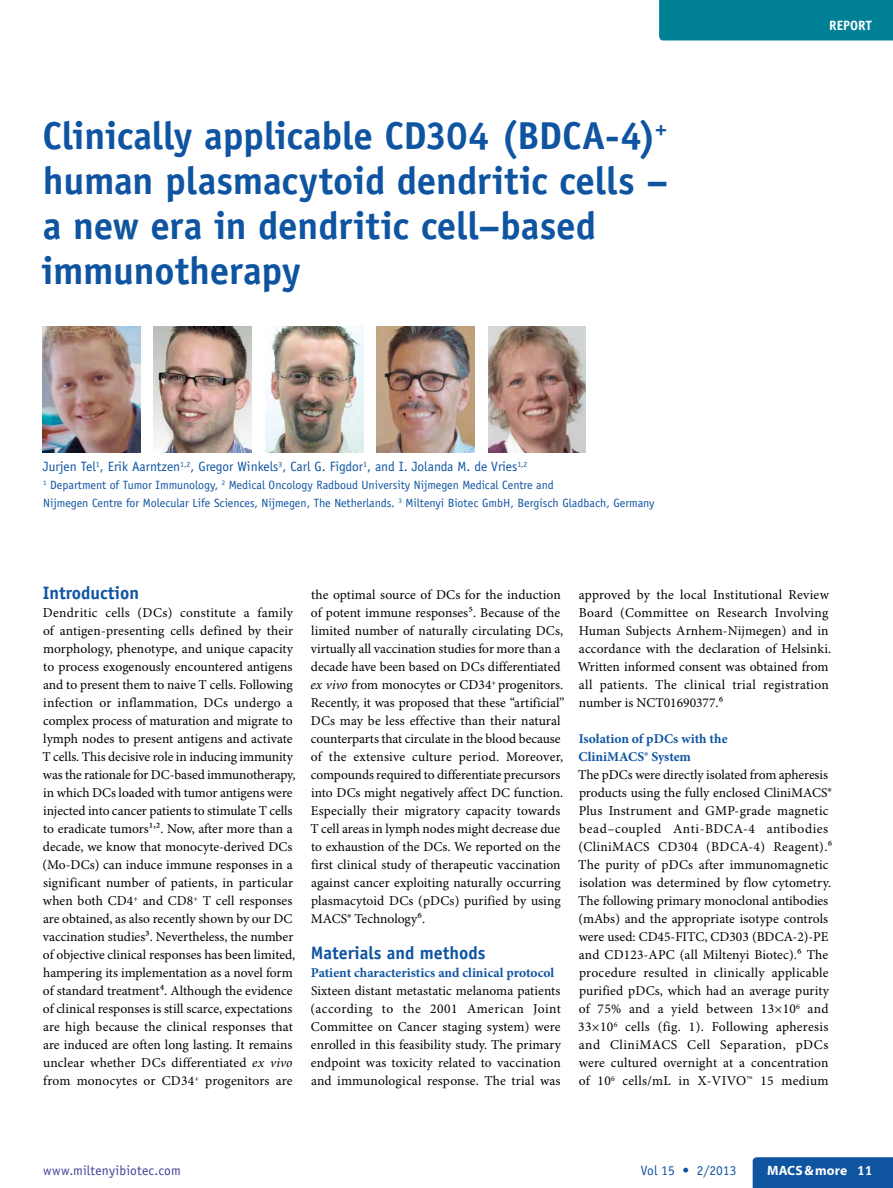
<style>
.page{position:relative;width:893px;height:1188px;background:#fff}
.page>*{position:absolute;margin:0;border:0;box-sizing:border-box;transform-origin:0 0}
.t1{font:700 39px/45px "Officina Sans Std";letter-spacing:-.005em;color:#0f54a1}
.t2{font:700 18px "Officina Sans Std";color:#0f54a1}
.t3{font:13.5px/18px "Minion Pro";letter-spacing:.005em;color:#000}
.t4{font:13.5px "Officina Sans Std";color:#0f54a1}
.t5{font:700 13.5px/18px "Minion Pro";color:#0f54a1}
.t6{font:13.5px "Officina Sans Std";letter-spacing:.01em;color:#414099}
.t7{font:700 13.5px "Myriad Pro";letter-spacing:.01em;color:#fff}
.t8{font:700 13.5px "Officina Sans Std";color:#fff}
.t9{font:12px/18px "Officina Sans Std";color:#0f54a1}
.s1{font-style:italic}
.s2{font-family:"Officina Sans Std"}
</style>
<div class="page">
<img style="left:43px;top:326px;width:97px;height:126px">
<img style="left:154px;top:326px;width:98px;height:126px">
<img style="left:265px;top:326px;width:98px;height:126px">
<img style="left:377px;top:326px;width:98px;height:126px">
<img style="left:488px;top:326px;width:98px;height:126px">
<div style="left:753px;top:1157px;width:140px;height:31px;background:#0f54a1"></div>
<div style="left:659px;top:0;width:234px;height:40px;background:#008094"></div>
<h1 class="t1" style="left:41px;top:112px;width:628px">Clinically applicable CD304 (BDCA-4)<sup>+ </sup>human plasmacytoid dendritic cells – a new era in dendritic cell–based immunotherapy</h1>
<p class="t4" style="left:43px;top:459px;width:486px">Jurjen Tel<sup>1</sup>, Erik Aarntzen<sup>1,2</sup>, Gregor Winkels<sup>3</sup>, Carl G. Figdor<sup>1</sup>, and I. Jolanda M. de Vries<sup>1,2</sup></p>
<p class="t9" style="left:43px;top:476px;width:613px"><sup>1</sup> Department of Tumor Immunology, <sup>2</sup> Medical Oncology Radboud University Nijmegen Medical Centre and<br>Nijmegen Centre for Molecular Life Sciences, Nijmegen, The Netherlands. <sup>3</sup> Miltenyi Biotec GmbH, Bergisch Gladbach, Germany</p>
<p class="t8" style="left:829px;top:17px;width:37px">Report</p>
<h2 class="t2" style="left:43px;top:582px;width:98px">Introduction</h2>
<p class="t3" style="left:42px;top:604px;width:254px">Dendritic cells (DCs) constitute a family of antigen-presenting cells defined by their morphology, phenotype, and unique capacity to process exogenously encountered antigens and to present them to naive T cells. Following infection or inflammation, DCs undergo a complex process of maturation and migrate to lymph nodes to present antigens and activate T cells. This decisive role in inducing immunity was the rationale for DC-based immunotherapy, in which DCs loaded with tumor antigens were injected into cancer patients to stimulate T cells to eradicate tumors¹,². Now, after more than a decade, we know that monocyte-derived DCs (Mo-DCs) can induce immune responses in a significant number of patients, in particular when both CD4<sup>+</sup> and CD8<sup>+</sup> T cell responses are obtained, as also recently shown by our DC vaccination studies³. Nevertheless, the number of objective clinical responses has been limited, hampering its implementation as a novel form of standard treatment⁴. Although the evidence of clinical responses is still scarce, expectations are high because the clinical responses that are induced are often long lasting. It remains unclear whether DCs differentiated <span class="s1">ex vivo </span>from monocytes or CD34<sup>+</sup> progenitors are</p>
<p class="t3" style="left:310px;top:586px;width:256px">the optimal source of DCs for the induction of potent immune responses⁵. Because of the limited number of naturally circulating DCs, virtually all vaccination studies for more than a decade have been based on DCs differentiated <span class="s1">ex vivo</span> from monocytes or CD34<sup>+</sup> progenitors.<br>Recently, it was proposed that these “artificial” DCs may be less effective than their natural counterparts that circulate in the blood because of the extensive culture period. Moreover, compounds required to differentiate precursors into DCs might negatively affect DC function.<br>Especially their migratory capacity towards T cell areas in lymph nodes might decrease due to exhaustion of the DCs. We reported on the first clinical study of therapeutic vaccination against cancer exploiting naturally occurring plasmacytoid DCs (pDCs) purified by using MACS® Technology⁶.</p>
<h2 class="t2" style="left:311px;top:942px;width:176px">Materials and methods</h2>
<p class="t5" style="left:311px;top:964px;width:245px">Patient characteristics and clinical protocol</p>
<p class="t3" style="left:310px;top:982px;width:252px;text-align:justify">Sixteen distant metastatic melanoma patients (according to the 2001 American Joint Committee on Cancer staging system) were enrolled in this feasibility study. The primary endpoint was toxicity related to vaccination and immunological response. The trial was</p>
<p class="t3" style="left:578px;top:586px;width:255px">approved by the local Institutional Review Board (Committee on Research Involving Human Subjects Arnhem-Nijmegen) and in accordance with the declaration of Helsinki.<br>Written informed consent was obtained from all patients. The clinical trial registration number is NCT01690377.⁶</p>
<p class="t5" style="left:578px;top:730px;width:151px">Isolation of pDCs with the<br>CliniMACS® System</p>
<p class="t3" style="left:578px;top:766px;width:256px">The pDCs were directly isolated from apheresis products using the fully enclosed CliniMACS® Plus Instrument and GMP-grade magnetic bead–coupled Anti-BDCA-4 antibodies (CliniMACS CD304 (BDCA-4) Reagent).⁶<br>The purity of pDCs after immunomagnetic isolation was determined by flow cytometry.<br>The following primary monoclonal antibodies (mAbs) and the appropriate isotype controls were used: CD45-FITC, CD303 (BDCA-2)-PE and CD123-APC (all Miltenyi Biotec).⁶ The procedure resulted in clinically applicable purified pDCs, which had an average purity of 75% and a yield between 13×10<sup>6</sup> and 33×10<sup>6</sup> cells (fig. 1). Following apheresis and CliniMACS Cell Separation, pDCs were cultured overnight at a concentration of 10<sup>6</sup> cells/mL in X-VIVO™ 15 medium</p>
<p class="t6" style="left:43px;top:1162px;width:139px">www.miltenyibiotec.com</p>
<p class="t4" style="left:641px;top:1162px;width:97px">Vol 15 • 2/2013</p>
<p class="t7" style="left:767px;top:1163px;width:107px">MACS&amp;more <span class="s2">11</span></p>
</div>
